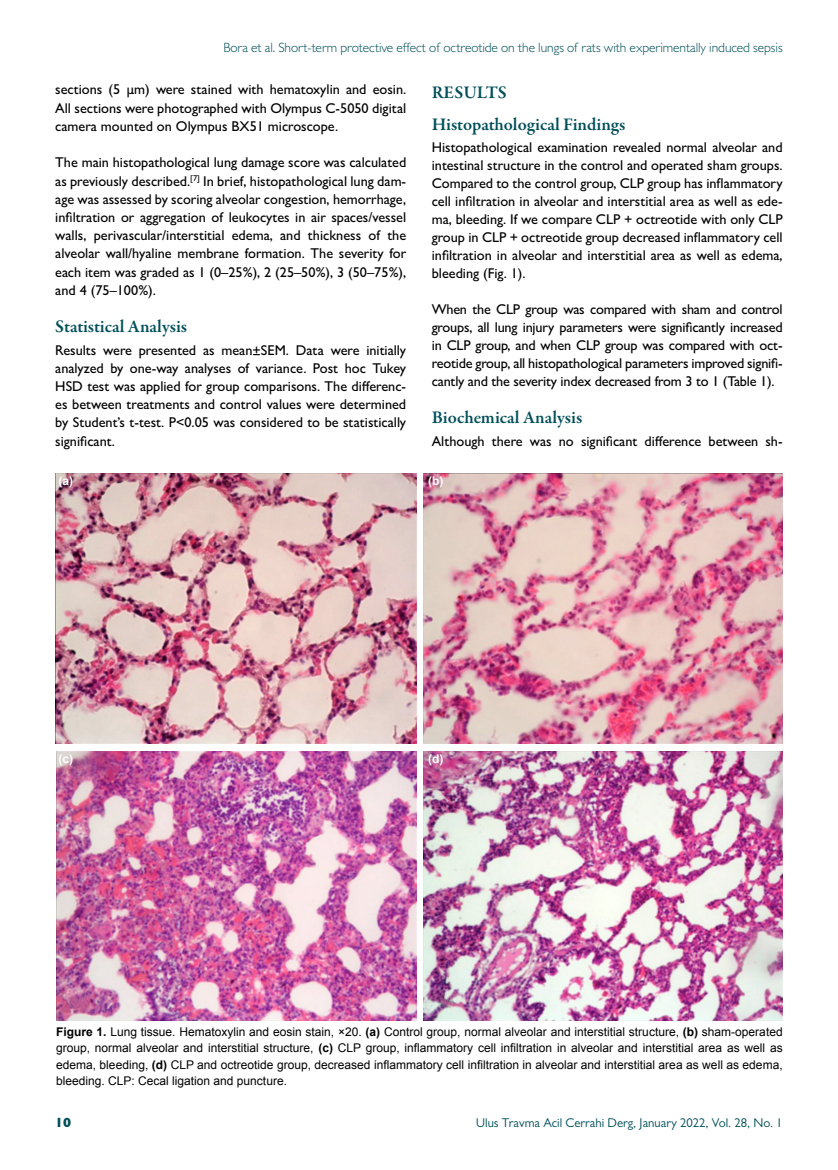
<style>
.page{position:relative;width:838px;height:1170px;background:#fff}
.page>*{position:absolute;margin:0;border:0;box-sizing:border-box;transform-origin:0 0}
.t1{font:600 18px/31.8px "Garamond Premr Pro";color:#004f5a}
.t2{font:500 14.25px/18.1px "Gill Sans MT Pro";color:#000;text-align:justify}
.t3{font:300 13.5px "Gill Sans MT Pro";letter-spacing:-.005em;color:#004f5a}
.t4{font:800 13.5px "Gill Sans MT Pro";color:#004f5a}
.t5{font:12.75px "Gill Sans MT Pro";color:#004f5a}
.t6{font:12px/16.5px "Arial";color:#000;text-align:justify}
.t7{font:700 12px "Arial";color:#fff}
.s1{font-weight:700}
</style>
<div class="page">
<img style="left:55px;top:473px;width:361px;height:270px">
<img style="left:424px;top:473px;width:358px;height:270px">
<img style="left:56px;top:751px;width:360px;height:269px">
<img style="left:424px;top:751px;width:358px;height:269px">
<p class="t3" style="left:223px;top:39px;width:561px">Bora et al. Short-term protective effect of octreotide on the lungs of rats with experimentally induced sepsis</p>
<p class="t2" style="left:55px;top:80px;width:352px">sections (5 μm) were stained with hematoxylin and eosin.<br>All sections were photographed with Olympus C-5050 digital camera mounted on Olympus BX51 microscope.</p>
<p class="t2" style="left:55px;top:153px;width:352px">The main histopathological lung damage score was calculated as previously described.<sup>[7]</sup> In brief, histopathological lung dam&shy;age was assessed by scoring alveolar congestion, hemorrhage, infiltration or aggregation of leukocytes in air spaces/vessel walls, perivascular/interstitial edema, and thickness of the alveolar wall/hyaline membrane formation. The severity for each item was graded as 1 (0–25%), 2 (25–50%), 3 (50–75%), and 4 (75–100%).</p>
<p class="t1" style="left:55px;top:311px;width:133px">Statistical Analysis</p>
<p class="t2" style="left:55px;top:340px;width:352px">Results were presented as mean±SEM. Data were initially analyzed by one-way analyses of variance. Post hoc Tukey HSD test was applied for group comparisons. The differenc&shy;es between treatments and control values were determined by Student’s t-test. P&lt;0.05 was considered to be statistically significant.</p>
<p class="t1" style="left:432px;top:77px;width:195px">RESULTS<br>Histopathological Findings</p>
<p class="t2" style="left:432px;top:138px;width:352px">Histopathological examination revealed normal alveolar and intestinal structure in the control and operated sham groups.<br>Compared to the control group, CLP group has inflammatory cell infiltration in alveolar and interstitial area as well as ede&shy;ma, bleeding. If we compare CLP + octreotide with only CLP group in CLP + octreotide group decreased inflammatory cell infiltration in alveolar and interstitial area as well as edema, bleeding (Fig. 1).</p>
<p class="t2" style="left:432px;top:300px;width:352px">When the CLP group was compared with sham and control groups, all lung injury parameters were significantly increased in CLP group, and when CLP group was compared with oct&shy;reotide group, all histopathological parameters improved signifi&shy;cantly and the severity index decreased from 3 to 1 (Table 1).</p>
<p class="t1" style="left:432px;top:402px;width:152px">Biochemical Analysis</p>
<p class="t2" style="left:432px;top:431px;width:352px">Although there was no significant difference between sh-</p>
<p class="t7" style="left:58px;top:473px;width:16px">(a)</p>
<p class="t7" style="left:58px;top:750px;width:16px">(c)</p>
<p class="t7" style="left:428px;top:473px;width:17px">(b)</p>
<p class="t7" style="left:428px;top:750px;width:17px">(d)</p>
<p class="t6" style="left:56px;top:1023px;width:728px"><span class="s1">Figure 1.</span> Lung tissue. Hematoxylin and eosin stain, ×20. <span class="s1">(a)</span> Control group, normal alveolar and interstitial structure, <span class="s1">(b)</span> sham-operated group, normal alveolar and interstitial structure, <span class="s1">(c)</span> CLP group, inflammatory cell infiltration in alveolar and interstitial area as well as edema, bleeding, <span class="s1">(d)</span> CLP and octreotide group, decreased inflammatory cell infiltration in alveolar and interstitial area as well as edema, bleeding. CLP: Cecal ligation and puncture.</p>
<p class="t4" style="left:55px;top:1114px;width:18px">10</p>
<p class="t5" style="left:476px;top:1115px;width:308px">Ulus Travma Acil Cerrahi Derg, January 2022, Vol. 28, No. 1</p>
</div>
